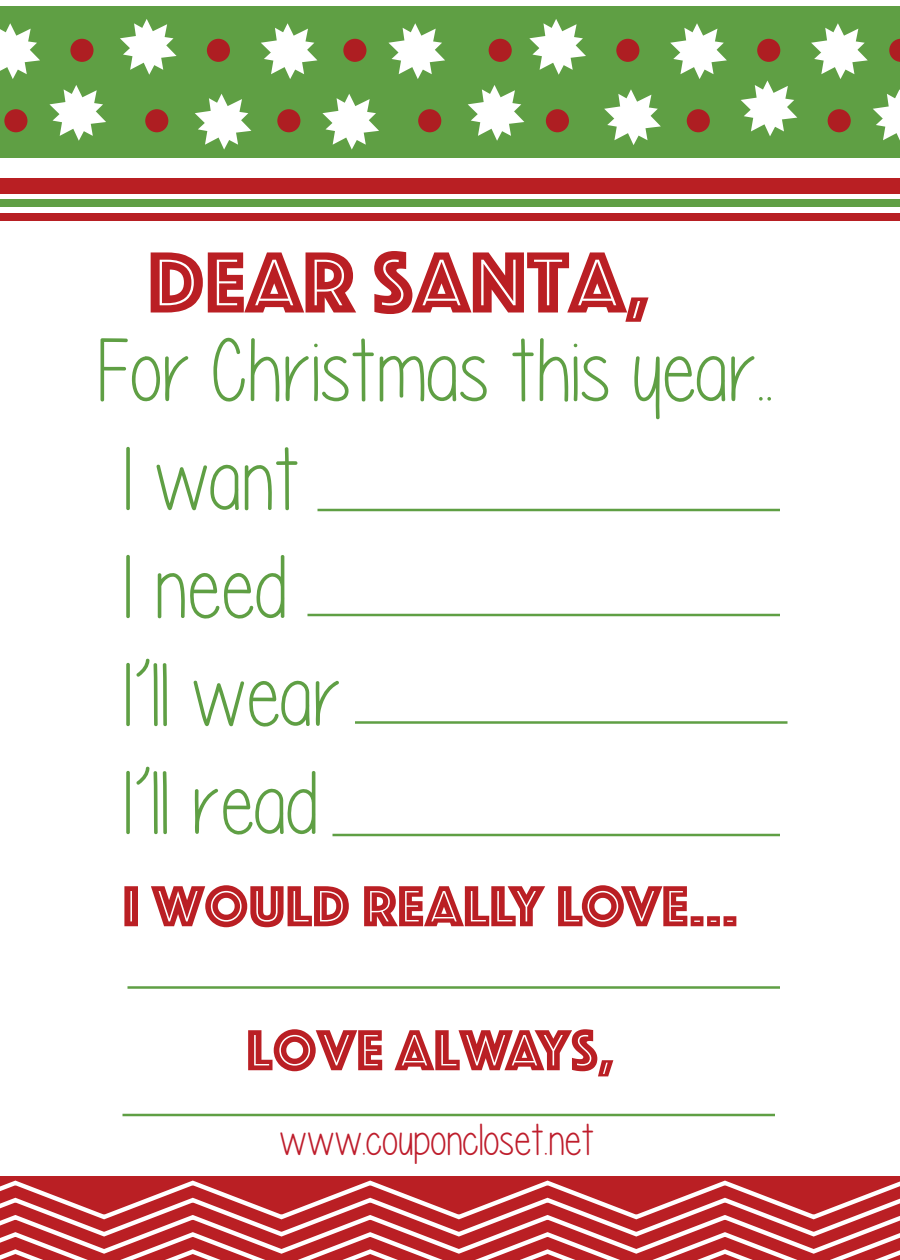
<style>
.page{position:relative;width:900px;height:1260px;background:#fff}
.page>*{position:absolute;margin:0;border:0;box-sizing:border-box;transform-origin:0 0}
.t1{font:90px/108.2px "Please write me a song";color:#5f9f44}
.t2{font:90px "Phosphate Inline";color:#ba1f24}
.t3{font:60px "Phosphate Inline";color:#ba1f24}
.t4{font:45px "Please write me a song";color:#be1d2c}
</style>
<div class="page">
<svg style="left:0;top:1177px;width:900px;height:83px"></svg>
<hr style="left:318px;top:509px;width:462px;height:2px;background:#5f9f44">
<hr style="left:308px;top:614px;width:472px;height:2px;background:#5f9f44">
<hr style="left:332px;top:834px;width:448px;height:2px;background:#5f9f44">
<hr style="left:355px;top:721px;width:433px;height:3px;background:#5f9f44">
<hr style="left:128px;top:986px;width:652px;height:3px;background:#5f9f44">
<hr style="left:122px;top:1114px;width:653px;height:2px;background:#5f9f44">
<div style="left:0;top:6px;width:900px;height:152px;background:#5f9f44"></div>
<div style="left:4px;top:109px;width:23px;height:23px;background:#ae1e22;border-radius:50%"></div>
<div style="left:70px;top:39px;width:24px;height:23px;background:#ae1e22;border-radius:50%"></div>
<div style="left:145px;top:109px;width:23px;height:23px;background:#ae1e22;border-radius:50%"></div>
<div style="left:207px;top:39px;width:23px;height:23px;background:#ae1e22;border-radius:50%"></div>
<div style="left:277px;top:109px;width:23px;height:23px;background:#ae1e22;border-radius:50%"></div>
<div style="left:343px;top:39px;width:23px;height:23px;background:#ae1e22;border-radius:50%"></div>
<div style="left:418px;top:109px;width:23px;height:23px;background:#ae1e22;border-radius:50%"></div>
<div style="left:489px;top:39px;width:23px;height:23px;background:#ae1e22;border-radius:50%"></div>
<div style="left:546px;top:109px;width:23px;height:23px;background:#ae1e22;border-radius:50%"></div>
<div style="left:616px;top:39px;width:23px;height:23px;background:#ae1e22;border-radius:50%"></div>
<div style="left:687px;top:109px;width:23px;height:23px;background:#ae1e22;border-radius:50%"></div>
<div style="left:757px;top:39px;width:23px;height:23px;background:#ae1e22;border-radius:50%"></div>
<div style="left:828px;top:109px;width:23px;height:23px;background:#ae1e22;border-radius:50%"></div>
<svg style="left:889px;top:39px;width:11px;height:23px"></svg>
<svg style="left:0;top:23px;width:40px;height:56px"></svg>
<svg style="left:49px;top:85px;width:57px;height:56px"></svg>
<svg style="left:120px;top:19px;width:57px;height:56px"></svg>
<svg style="left:195px;top:94px;width:56px;height:56px"></svg>
<svg style="left:261px;top:23px;width:56px;height:56px"></svg>
<svg style="left:322px;top:94px;width:57px;height:56px"></svg>
<svg style="left:388px;top:23px;width:57px;height:56px"></svg>
<svg style="left:468px;top:85px;width:56px;height:56px"></svg>
<svg style="left:529px;top:19px;width:57px;height:56px"></svg>
<svg style="left:604px;top:89px;width:57px;height:56px"></svg>
<svg style="left:670px;top:23px;width:57px;height:56px"></svg>
<svg style="left:741px;top:80px;width:56px;height:56px"></svg>
<svg style="left:811px;top:23px;width:57px;height:56px"></svg>
<svg style="left:873px;top:89px;width:27px;height:52px"></svg>
<div style="left:0;top:178px;width:900px;height:15px;background:#b91f23"></div>
<div style="left:0;top:199px;width:900px;height:8px;background:#5f9f44"></div>
<div style="left:0;top:213px;width:900px;height:7px;background:#b71f23"></div>
<p class="t2" style="left:148px;top:218px;width:504px">DEAR SANTA,</p>
<p class="t1" style="left:99px;top:318px;width:678px">For Christmas this year..<br>I want<br>I need<br>I’ll wear<br>I’ll read</p>
<p class="t3" style="left:122px;top:864px;width:617px">I WOULD REALLY LOVE...</p>
<p class="t3" style="left:246px;top:1008px;width:370px">LOVE ALWAYS,</p>
<p class="t4" style="left:280px;top:1117px;width:317px">www.couponcloset.net</p>
</div>
